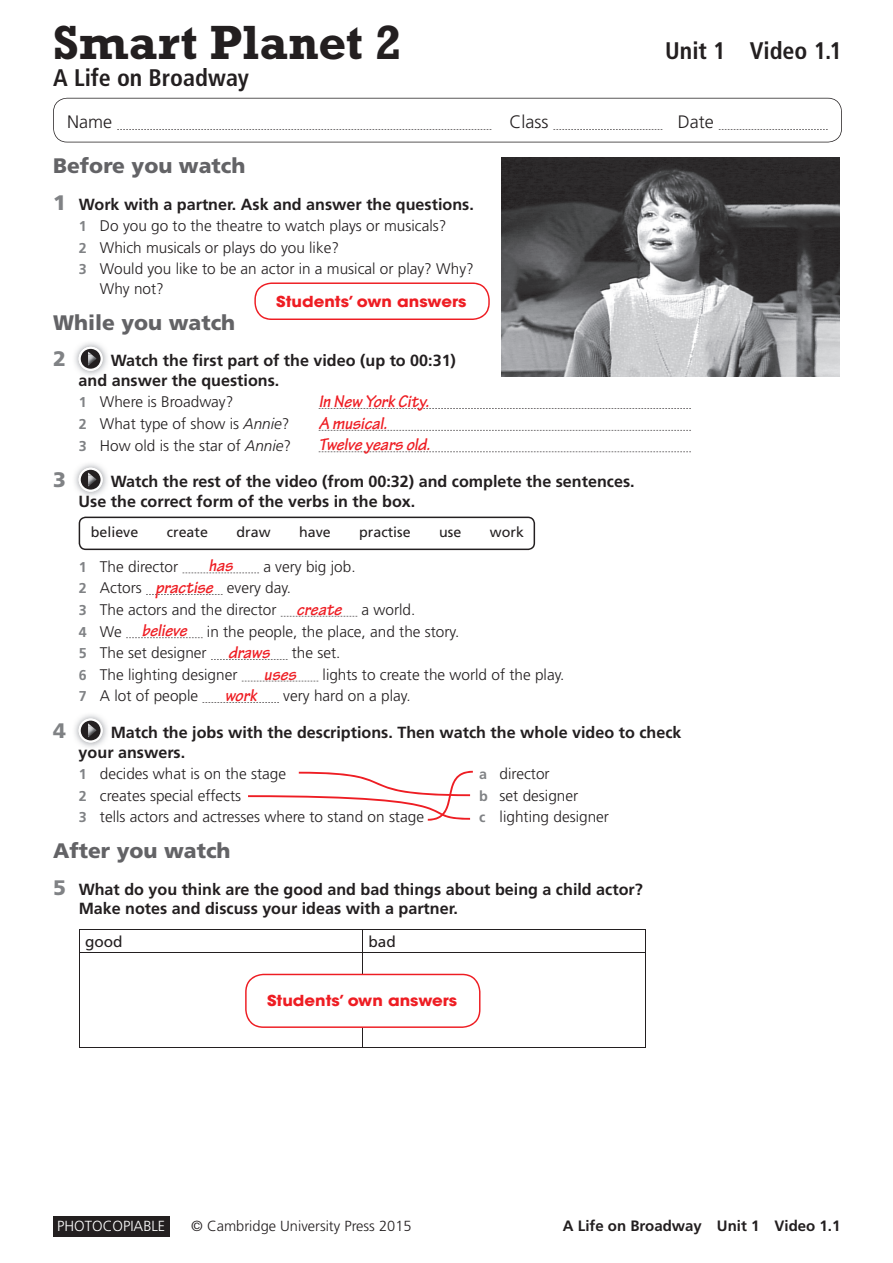
<style>
.page{position:relative;width:893px;height:1263px;background:#fff}
.page>*{position:absolute;margin:0;border:0;box-sizing:border-box;transform-origin:0 0}
.t1{font:700 48.75px "Rockwell Std";letter-spacing:.01em;color:#231f20}
.t2{font:700 condensed 24px "Frutiger LT Std";color:#231f20}
.t3{font:900 21px "Frutiger LT Std";color:#636366}
.t4{font:900 21px "Frutiger LT Std";color:#808285}
.t5{font:italic 700 18px "Tekton Pro";color:#ee1d23}
.t6{font:300 18px "Frutiger LT Std";color:#231f20}
.t7{font:700 16.2px/19.5px "Frutiger LT Std";color:#231f20}
.t8{font:300 15.3px/21.6px "Frutiger LT Std";color:#231f20}
.t9{font:15.3px "Frutiger LT Std";color:#231f20}
.t10{font:700 15px "ITC Avant Garde Std";color:#ee1d23;scale:1.1 1}
.t11{font:700 15px "Frutiger LT Std";color:#231f20}
.t12{font:300 14.7px "Frutiger LT Std";color:#231f20}
.t13{font:300 14.7px "Frutiger LT Std";color:#fff}
.t14{font:14.25px "Frutiger LT Std";color:#231f20}
.s1{font-weight:900;font-size:21px;color:#808285}
.s2{font-weight:700;font-size:14.25px;color:#808285}
.s3{font-style:italic}
.s4{font-family:"Tekton Pro";font-weight:700;font-style:italic;font-size:18px;color:#ee1d23}
</style>
<div class="page">
<svg style="left:53px;top:98px;width:789px;height:44px"></svg>
<div style="left:53px;top:1216px;width:116px;height:20px;background:#231f20"></div>
<img style="left:74px;top:342px;width:33px;height:33px">
<svg style="left:79px;top:347px;width:24px;height:24px"></svg>
<svg style="left:319px;top:408px;width:372px;height:1px"></svg>
<svg style="left:319px;top:430px;width:372px;height:1px"></svg>
<svg style="left:319px;top:452px;width:372px;height:1px"></svg>
<img style="left:74px;top:463px;width:33px;height:33px">
<svg style="left:79px;top:468px;width:24px;height:24px"></svg>
<svg style="left:79px;top:517px;width:456px;height:33px"></svg>
<svg style="left:182px;top:573px;width:77px;height:1px"></svg>
<svg style="left:146px;top:594px;width:77px;height:1px"></svg>
<svg style="left:281px;top:616px;width:76px;height:1px"></svg>
<svg style="left:126px;top:637px;width:77px;height:1px"></svg>
<svg style="left:211px;top:659px;width:77px;height:1px"></svg>
<svg style="left:242px;top:681px;width:76px;height:1px"></svg>
<svg style="left:202px;top:702px;width:77px;height:1px"></svg>
<img style="left:74px;top:714px;width:33px;height:33px">
<svg style="left:79px;top:718px;width:24px;height:24px"></svg>
<hr style="left:79px;top:929px;width:283px;height:1px;background:#231f20">
<svg style="left:79px;top:930px;width:1px;height:22px"></svg>
<hr style="left:362px;top:929px;width:284px;height:1px;background:#231f20">
<svg style="left:362px;top:930px;width:1px;height:22px"></svg>
<hr style="left:79px;top:952px;width:283px;height:1px;background:#231f20">
<hr style="left:79px;top:953px;width:1px;height:94px;background:#231f20">
<hr style="left:362px;top:952px;width:284px;height:1px;background:#231f20">
<hr style="left:362px;top:953px;width:1px;height:94px;background:#231f20">
<hr style="left:646px;top:953px;width:1px;height:94px;background:#231f20">
<hr style="left:79px;top:1047px;width:283px;height:1px;background:#231f20">
<hr style="left:362px;top:1047px;width:284px;height:1px;background:#231f20">
<img style="left:501px;top:157px;width:339px;height:219px">
<svg style="left:248px;top:771px;width:225px;height:50px"></svg>
<svg style="left:245px;top:974px;width:235px;height:54px"></svg>
<svg style="left:254px;top:282px;width:236px;height:38px"></svg>
<h1 class="t1" style="left:53px;top:13px;width:350px">Smart Planet 2</h1>
<h2 class="t2" style="left:53px;top:64px;width:197px">A Life on Broadway</h2>
<h2 class="t2" style="left:665px;top:36px;width:178px">Unit 1 Video 1.1</h2>
<p class="t6" style="left:67px;top:111px;width:46px">Name</p>
<p class="t6" style="left:509px;top:111px;width:41px">Class</p>
<p class="t6" style="left:678px;top:111px;width:37px">Date</p>
<h3 class="t3" style="left:53px;top:153px;width:194px">Before you watch</h3>
<p class="t7" style="left:53px;top:194px;width:422px"><span class="s1">1</span> Work with a partner. Ask and answer the questions.</p>
<p class="t8" style="left:79px;top:215px;width:397px"><span class="s2">1</span> Do you go to the theatre to watch plays or musicals?<br><span class="s2">2</span> Which musicals or plays do you like?<br><span class="s2">3</span> Would you like to be an actor in a musical or play? Why?</p>
<p class="t8" style="left:100px;top:278px;width:66px">Why not?</p>
<h3 class="t3" style="left:53px;top:310px;width:184px">While you watch</h3>
<h3 class="t4" style="left:53px;top:346px;width:14px">2</h3>
<p class="t7" style="left:79px;top:351px;width:379px;text-indent:32px">Watch the first part of the video (up to 00:31) and answer the questions.</p>
<p class="t8" style="left:79px;top:391px;width:156px"><span class="s2">1</span> Where is Broadway?</p>
<p class="t5" style="left:319px;top:391px;width:112px">In New York City.</p>
<p class="t8" style="left:79px;top:413px;width:212px"><span class="s2">2</span> What type of show is <span class="s3">Annie</span>?</p>
<p class="t5" style="left:319px;top:412px;width:70px">A musical.</p>
<p class="t8" style="left:79px;top:435px;width:214px"><span class="s2">3</span> How old is the star of <span class="s3">Annie</span>?</p>
<p class="t5" style="left:319px;top:434px;width:113px">Twelve years old.</p>
<h3 class="t4" style="left:53px;top:467px;width:14px">3</h3>
<p class="t7" style="left:79px;top:472px;width:557px;text-indent:32px">Watch the rest of the video (from 00:32) and complete the sentences.<br>Use the correct form of the verbs in the box.</p>
<p class="t14" style="left:91px;top:524px;width:49px">believe</p>
<p class="t14" style="left:167px;top:524px;width:43px">create</p>
<p class="t14" style="left:236px;top:524px;width:36px">draw</p>
<p class="t14" style="left:299px;top:524px;width:33px">have</p>
<p class="t14" style="left:359px;top:524px;width:53px">practise</p>
<p class="t14" style="left:439px;top:524px;width:24px">use</p>
<p class="t14" style="left:490px;top:524px;width:36px">work</p>
<p class="t8" style="left:79px;top:556px;width:101px"><span class="s2">1</span> The director</p>
<p class="t5" style="left:209px;top:555px;width:26px">has</p>
<p class="t10" style="left:276px;top:292px;width:174px">Students’ own answers</p>
<p class="t8" style="left:79px;top:556px;width:278px;text-indent:185px">a very big job.<br><span class="s2">2</span> Actors <span class="s4">practise</span> every day.<br><span class="s2">3</span> The actors and the director <span class="s4">create</span></p>
<p class="t8" style="left:79px;top:599px;width:382px;text-indent:283px">a world.<br><span class="s2">4</span> We <span class="s4">believe</span> in the people, the place, and the story.<br><span class="s2">5</span> The set designer <span class="s4">draws</span></p>
<p class="t8" style="left:292px;top:642px;width:50px">the set.</p>
<p class="t8" style="left:79px;top:664px;width:160px"><span class="s2">6</span> The lighting designer</p>
<p class="t5" style="left:264px;top:663px;width:34px">uses</p>
<p class="t8" style="left:323px;top:664px;width:243px">lights to create the world of the play.</p>
<p class="t8" style="left:79px;top:686px;width:121px"><span class="s2">7</span> A lot of people</p>
<p class="t5" style="left:225px;top:685px;width:33px">work</p>
<p class="t8" style="left:283px;top:686px;width:129px">very hard on a play.</p>
<h3 class="t4" style="left:53px;top:718px;width:14px">4</h3>
<p class="t7" style="left:79px;top:723px;width:604px;text-indent:32px">Match the jobs with the descriptions. Then watch the whole video to check your answers.</p>
<p class="t8" style="left:79px;top:763px;width:209px"><span class="s2">1</span> decides what is on the stage</p>
<p class="t8" style="left:479px;top:763px;width:72px"><span class="s2">a</span> director</p>
<p class="t8" style="left:79px;top:785px;width:164px"><span class="s2">2</span> creates special effects</p>
<p class="t8" style="left:479px;top:785px;width:101px"><span class="s2">b</span> set designer</p>
<p class="t8" style="left:79px;top:806px;width:347px"><span class="s2">3</span> tells actors and actresses where to stand on stage</p>
<p class="t8" style="left:479px;top:806px;width:131px"><span class="s2">c</span> lighting designer</p>
<h3 class="t3" style="left:53px;top:838px;width:179px">After you watch</h3>
<p class="t7" style="left:79px;top:879px;width:566px;text-indent:-26px"><span class="s1">5</span> What do you think are the good and bad things about being a child actor?<br>Make notes and discuss your ideas with a partner.</p>
<p class="t9" style="left:85px;top:932px;width:39px">good</p>
<p class="t9" style="left:368px;top:932px;width:29px">bad</p>
<p class="t10" style="left:267px;top:991px;width:174px">Students’ own answers</p>
<p class="t13" style="left:57px;top:1218px;width:110px">PHOTOCOPIABLE</p>
<p class="t12" style="left:191px;top:1218px;width:222px">© Cambridge University Press 2015</p>
<p class="t11" style="left:563px;top:1217px;width:279px">A Life on Broadway Unit 1 Video 1.1</p>
</div>
